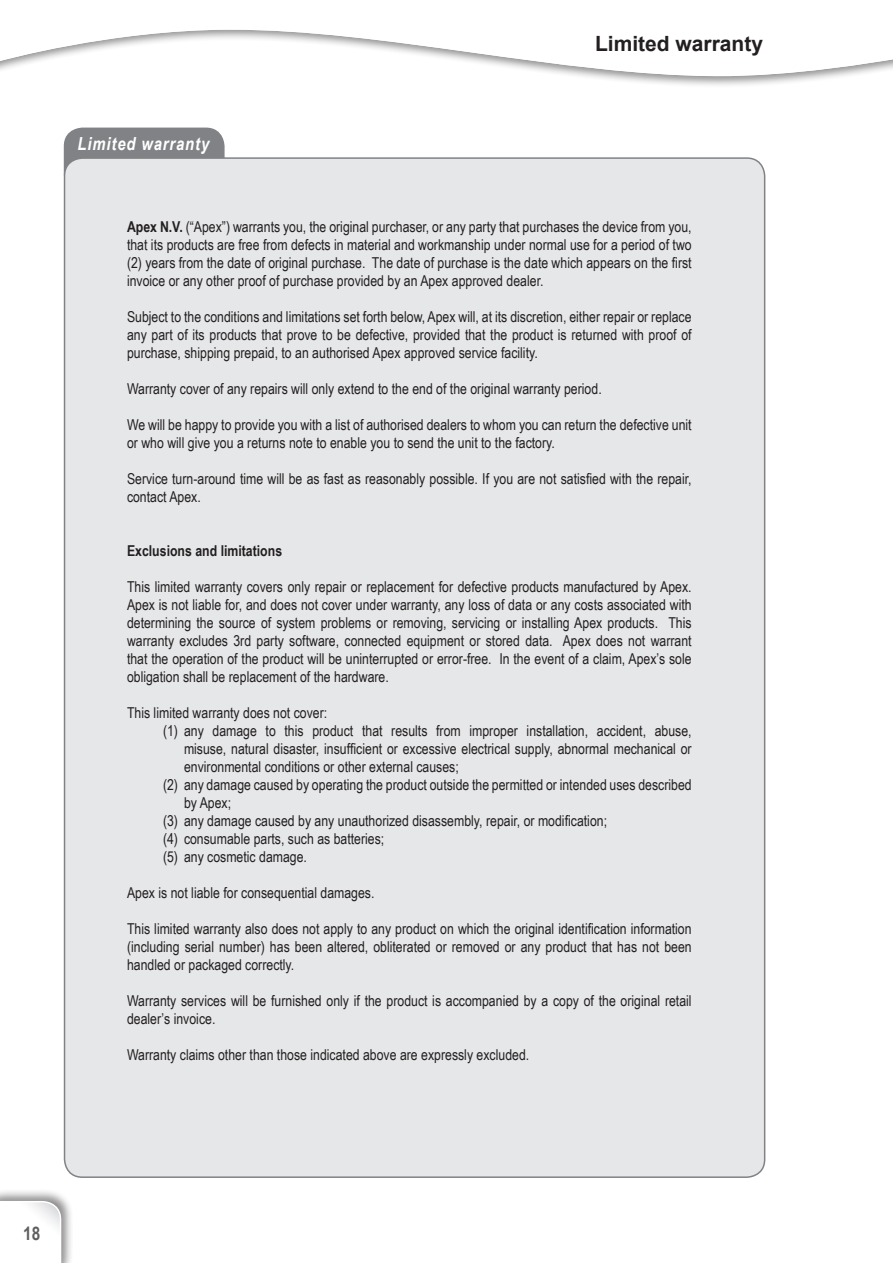
<style>
.page{position:relative;width:893px;height:1263px;background:#fff}
.page>*{position:absolute;margin:0;border:0;box-sizing:border-box;transform-origin:0 0}
.t1{font:700 21px "Arial";color:#231f20}
.t2{font:700 18.75px "Arial Narrow";color:#5f5f62}
.t3{font:italic 700 18px "Arial Narrow";letter-spacing:.05em;color:#fff}
.t4{font:15px/18px "Arial Narrow";color:#231f20;text-align:justify}
.t5{font:700 15px "Arial Narrow";color:#231f20}
.s1{font-weight:700}
</style>
<div class="page">
<div style="left:0;top:1188px;width:74px;height:75px;background:#231f20;opacity:.5"></div>
<svg style="left:0;top:1201px;width:61px;height:62px"></svg>
<div style="left:0;top:0;width:893px;height:88px;background:#231f20;opacity:.5"></div>
<svg style="left:0;top:0;width:893px;height:77px"></svg>
<div style="left:65px;top:128px;width:159px;height:64px;background:#808285;border-radius:18px"></div>
<div style="left:64px;top:128px;width:161px;height:65px;border:2px solid #808285;border-radius:18px"></div>
<div style="left:65px;top:158px;width:700px;height:1019px;background:#e6e7e9;border-radius:18px"></div>
<p class="t3" style="left:78px;top:137px;width:133px">Limited warranty</p>
<h1 class="t1" style="left:595px;top:36px;width:170px">Limited warranty</h1>
<p class="t4" style="left:127px;top:219px;width:566px"><span class="s1">Apex N.V.</span> (“Apex”) warrants you, the original purchaser, or any party that purchases the device from you, that its products are free from defects in material and workmanship under normal use for a period of two (2) years from the date of original purchase. The date of purchase is the date which appears on the first invoice or any other proof of purchase provided by an Apex approved dealer.</p>
<p class="t4" style="left:127px;top:309px;width:566px">Subject to the conditions and limitations set forth below, Apex will, at its discretion, either repair or replace any part of its products that prove to be defective, provided that the product is returned with proof of purchase, shipping prepaid, to an authorised Apex approved service facility.</p>
<p class="t4" style="left:127px;top:381px;width:476px">Warranty cover of any repairs will only extend to the end of the original warranty period.</p>
<p class="t4" style="left:127px;top:417px;width:566px">We will be happy to provide you with a list of authorised dealers to whom you can return the defective unit or who will give you a returns note to enable you to send the unit to the factory.</p>
<p class="t4" style="left:127px;top:469px;width:566px">Service turn-around time will be as fast as reasonably possible. If you are not satisfied with the repair, contact Apex.</p>
<p class="t5" style="left:127px;top:545px;width:157px">Exclusions and limitations</p>
<p class="t4" style="left:127px;top:579px;width:566px">This limited warranty covers only repair or replacement for defective products manufactured by Apex.<br>Apex is not liable for, and does not cover under warranty, any loss of data or any costs associated with determining the source of system problems or removing, servicing or installing Apex products. This warranty excludes 3rd party software, connected equipment or stored data. Apex does not warrant that the operation of the product will be uninterrupted or error-free. In the event of a claim, Apex’s sole obligation shall be replacement of the hardware.</p>
<p class="t4" style="left:127px;top:705px;width:202px">This limited warranty does not cover:</p>
<p class="t4" style="left:163px;top:723px;width:530px">(1) any damage to this product that results from improper installation, accident, abuse,</p>
<p class="t4" style="left:184px;top:739px;width:509px">misuse, natural disaster, insufficient or excessive electrical supply, abnormal mechanical or</p>
<p class="t4" style="left:184px;top:759px;width:276px">environmental conditions or other external causes;</p>
<p class="t4" style="left:163px;top:777px;width:530px">(2) any damage caused by operating the product outside the permitted or intended uses described</p>
<p class="t4" style="left:184px;top:795px;width:49px">by Apex;</p>
<p class="t4" style="left:163px;top:811px;width:446px">(3) any damage caused by any unauthorized disassembly, repair, or modification;</p>
<p class="t4" style="left:163px;top:829px;width:223px">(4) consumable parts, such as batteries;</p>
<p class="t4" style="left:163px;top:849px;width:146px">(5) any cosmetic damage.</p>
<p class="t4" style="left:127px;top:885px;width:249px">Apex is not liable for consequential damages.</p>
<p class="t4" style="left:127px;top:919px;width:566px">This limited warranty also does not apply to any product on which the original identification information (including serial number) has been altered, obliterated or removed or any product that has not been handled or packaged correctly.</p>
<p class="t4" style="left:127px;top:993px;width:566px">Warranty services will be furnished only if the product is accompanied by a copy of the original retail dealer’s invoice.</p>
<p class="t4" style="left:127px;top:1047px;width:404px">Warranty claims other than those indicated above are expressly excluded.</p>
<p class="t2" style="left:23px;top:1226px;width:19px">18</p>
</div>
